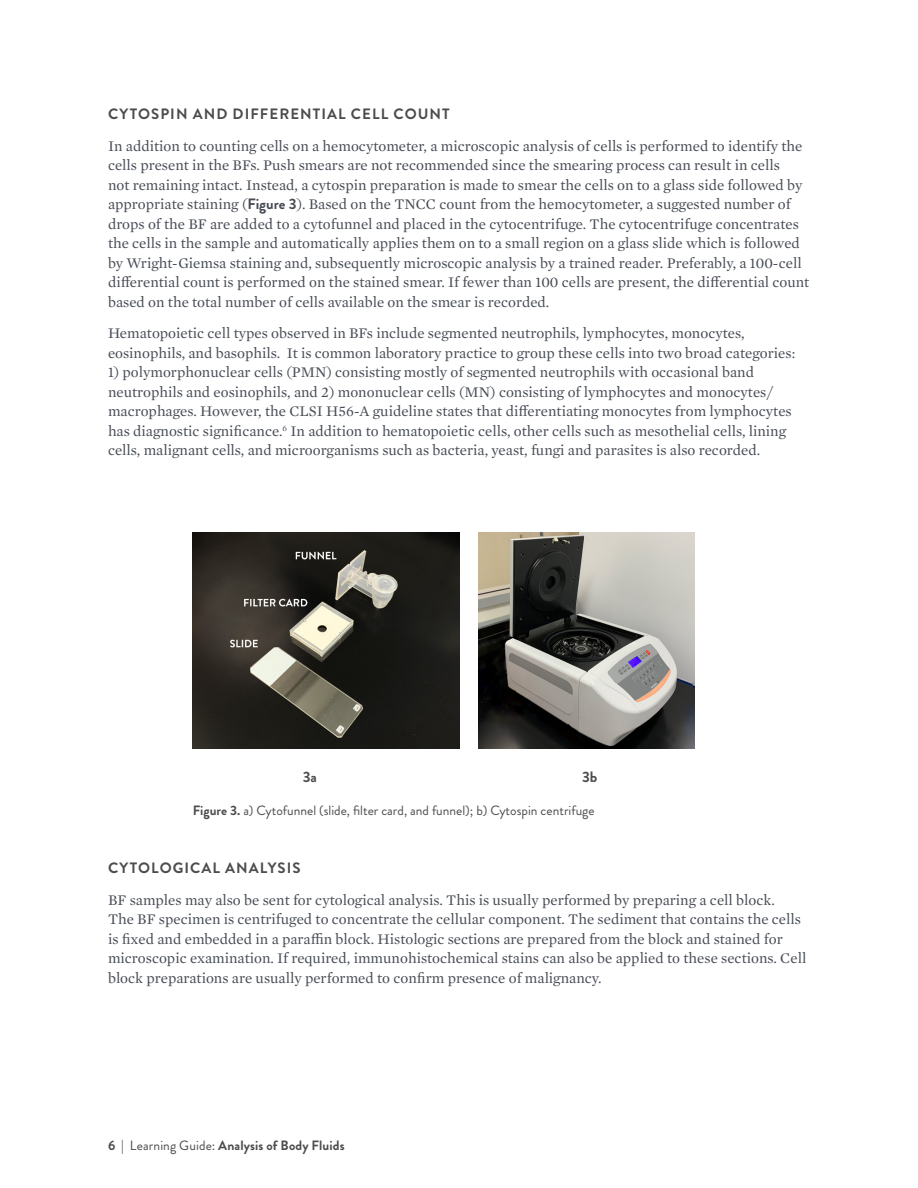
<style>
.page{position:relative;width:918px;height:1188px;background:#fff}
.page>*{position:absolute;margin:0;border:0;box-sizing:border-box;transform-origin:0 0}
.NEW_Body_Text{font:15px/19.5px "Mercury Text G1";color:#464b54}
.Subhead_2{font:700 15px "Brandon Grotesque";letter-spacing:.07em;color:#4b4c4d}
.TABLE_BODY_TEXT{font:700 15px "Brandon Grotesque";color:#4b4c4d}
.TABLE_BODY_TEXT-2{font:13.5px "Brandon Grotesque";color:#4b4c4d}
.t1{font:700 13.5px "Brandon Grotesque";letter-spacing:.005em;color:#4b4c4d}
.s1{font-family:"Brandon Grotesque";font-weight:700}
.s2{font-weight:700}
.s3{font-weight:400}
</style>
<div class="page">
<img style="left:193px;top:532px;width:266px;height:216px">
<img style="left:478px;top:532px;width:216px;height:216px">
<p class="Subhead_2" style="left:108px;top:103px;width:343px">CYTOSPIN AND DIFFERENTIAL CELL COUNT</p>
<p class="NEW_Body_Text" style="left:108px;top:135px;width:703px">In addition to counting cells on a hemocytometer, a microscopic analysis of cells is performed to identify the cells present in the BFs. Push smears are not recommended since the smearing process can result in cells<br>not remaining intact. Instead, a cytospin preparation is made to smear the cells on to a glass side followed by appropriate staining (<span class="s1">Figure 3</span>). Based on the TNCC count from the hemocytometer, a suggested number of drops of the BF are added to a cytofunnel and placed in the cytocentrifuge. The cytocentrifuge concentrates the cells in the sample and automatically applies them on to a small region on a glass slide which is followed by Wright-Giemsa staining and, subsequently microscopic analysis by a trained reader. Preferably, a 100-cell differential count is performed on the stained smear. If fewer than 100 cells are present, the differential count based on the total number of cells available on the smear is recorded.</p>
<p class="NEW_Body_Text" style="left:108px;top:323px;width:689px">Hematopoietic cell types observed in BFs include segmented neutrophils, lymphocytes, monocytes, eosinophils, and basophils. It is common laboratory practice to group these cells into two broad categories:</p>
<p class="NEW_Body_Text" style="left:108px;top:362px;width:685px">1) polymorphonuclear cells (PMN) consisting mostly of segmented neutrophils with occasional band neutrophils and eosinophils, and 2) mononuclear cells (MN) consisting of lymphocytes and monocytes/ macrophages. However, the CLSI H56-A guideline states that differentiating monocytes from lymphocytes has diagnostic significance.<sup>6</sup> In addition to hematopoietic cells, other cells such as mesothelial cells, lining cells, malignant cells, and microorganisms such as bacteria, yeast, fungi and parasites is also recorded.</p>
<p class="TABLE_BODY_TEXT" style="left:303px;top:766px;width:16px">3a</p>
<p class="TABLE_BODY_TEXT" style="left:582px;top:766px;width:17px">3b</p>
<p class="TABLE_BODY_TEXT-2" style="left:193px;top:801px;width:403px"><span class="s2">Figure 3.</span> a) Cytofunnel (slide, filter card, and funnel); b) Cytospin centrifuge</p>
<p class="Subhead_2" style="left:108px;top:857px;width:194px">CYTOLOGICAL ANALYSIS</p>
<p class="NEW_Body_Text" style="left:108px;top:889px;width:700px">BF samples may also be sent for cytological analysis. This is usually performed by preparing a cell block.<br>The BF specimen is centrifuged to concentrate the cellular component. The sediment that contains the cells is fixed and embedded in a paraffin block. Histologic sections are prepared from the block and stained for microscopic examination. If required, immunohistochemical stains can also be applied to these sections. Cell block preparations are usually performed to confirm presence of malignancy.</p>
<p class="t1" style="left:108px;top:1136px;width:238px">6 <span class="s3">| Learning Guide:</span> Analysis of Body Fluids</p>
</div>
